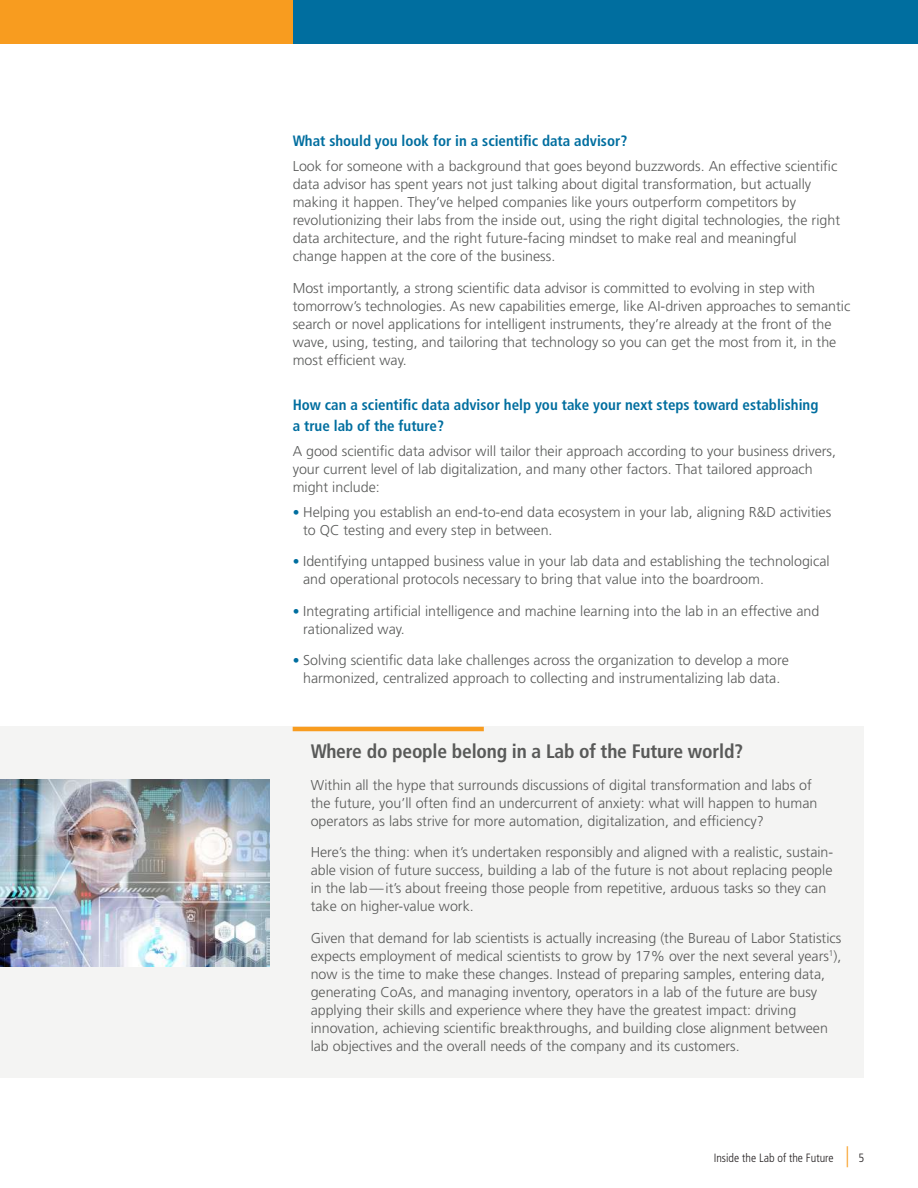
<style>
.page{position:relative;width:918px;height:1188px;background:#fff}
.page>*{position:absolute;margin:0;border:0;box-sizing:border-box;transform-origin:0 0}
.t1{font:700 condensed 19.5px "Frutiger LT Std";letter-spacing:-.01em;color:#595a59}
.t2{font:700 condensed 15px/21.6px "Frutiger LT Std";color:#006e9f}
.t3{font:300 14.25px/18px "Frutiger LT Std";color:#595a59}
.t4{font:300 condensed 12px "Frutiger LT Std";color:#231f20}
.s1{font-stretch:condensed;font-size:13.5px;color:#006e9f}
.s2{font-size:21px;color:#f89c1f}
</style>
<div class="page">
<div style="left:292px;top:0;width:626px;height:43px;background:#006e9f"></div>
<div style="left:0;top:0;width:293px;height:43px;background:#f89c1f"></div>
<div style="left:0;top:726px;width:864px;height:352px;background:#f4f4f3"></div>
<hr style="left:293px;top:727px;width:191px;height:4px;background:#f89c1f">
<img style="left:0;top:780px;width:270px;height:186px">
<p class="t2" style="left:293px;top:130px;width:336px">What should you look for in a scientific data advisor?</p>
<p class="t3" style="left:293px;top:157px;width:549px">Look for someone with a background that goes beyond buzzwords. An effective scientific data advisor has spent years not just talking about digital transformation, but actually making it happen. They’ve helped companies like yours outperform competitors by revolutionizing their labs from the inside out, using the right digital technologies, the right data architecture, and the right future-facing mindset to make real and meaningful change happen at the core of the business.</p>
<p class="t3" style="left:293px;top:279px;width:559px">Most importantly, a strong scientific data advisor is committed to evolving in step with tomorrow’s technologies. As new capabilities emerge, like AI-driven approaches to semantic search or novel applications for intelligent instruments, they’re already at the front of the wave, using, testing, and tailoring that technology so you can get the most from it, in the most efficient way.</p>
<p class="t2" style="left:293px;top:394px;width:527px">How can a scientific data advisor help you take your next steps toward establishing a true lab of the future?</p>
<p class="t3" style="left:293px;top:442px;width:545px">A good scientific data advisor will tailor their approach according to your business drivers, your current level of lab digitalization, and many other factors. That tailored approach might include:</p>
<p class="t3" style="left:303px;top:503px;width:530px;text-indent:-10px"><span class="s1">•</span> Helping you establish an end-to-end data ecosystem in your lab, aligning R&amp;D activities to QC testing and every step in between.</p>
<p class="t3" style="left:303px;top:552px;width:528px;text-indent:-10px"><span class="s1">•</span> Identifying untapped business value in your lab data and establishing the technological and operational protocols necessary to bring that value into the boardroom.</p>
<p class="t3" style="left:303px;top:602px;width:518px;text-indent:-10px"><span class="s1">•</span> Integrating artificial intelligence and machine learning into the lab in an effective and rationalized way.</p>
<p class="t3" style="left:293px;top:651px;width:498px;text-align:center"><span class="s1">•</span> Solving scientific data lake challenges across the organization to develop a more harmonized, centralized approach to collecting and instrumentalizing lab data.</p>
<h1 class="t1" style="left:311px;top:740px;width:434px">Where do people belong in a Lab of the Future world?</h1>
<p class="t3" style="left:311px;top:776px;width:508px">Within all the hype that surrounds discussions of digital transformation and labs of the future, you’ll often find an undercurrent of anxiety: what will happen to human operators as labs strive for more automation, digitalization, and efficiency?</p>
<p class="t3" style="left:311px;top:844px;width:524px">Here’s the thing: when it’s undertaken responsibly and aligned with a realistic, sustain&shy;able vision of future success, building a lab of the future is not about replacing people in the lab—it’s about freeing those people from repetitive, arduous tasks so they can take on higher-value work.</p>
<p class="t3" style="left:311px;top:929px;width:532px">Given that demand for lab scientists is actually increasing (the Bureau of Labor Statistics expects employment of medical scientists to grow by 17% over the next several years<sup>1</sup>), now is the time to make these changes. Instead of preparing samples, entering data, generating CoAs, and managing inventory, operators in a lab of the future are busy applying their skills and experience where they have the greatest impact: driving innovation, achieving scientific breakthroughs, and building close alignment between lab objectives and the overall needs of the company and its customers.</p>
<p class="t4" style="left:714px;top:1151px;width:152px">Inside the Lab of the Future <span class="s2">|</span> 5</p>
</div>
